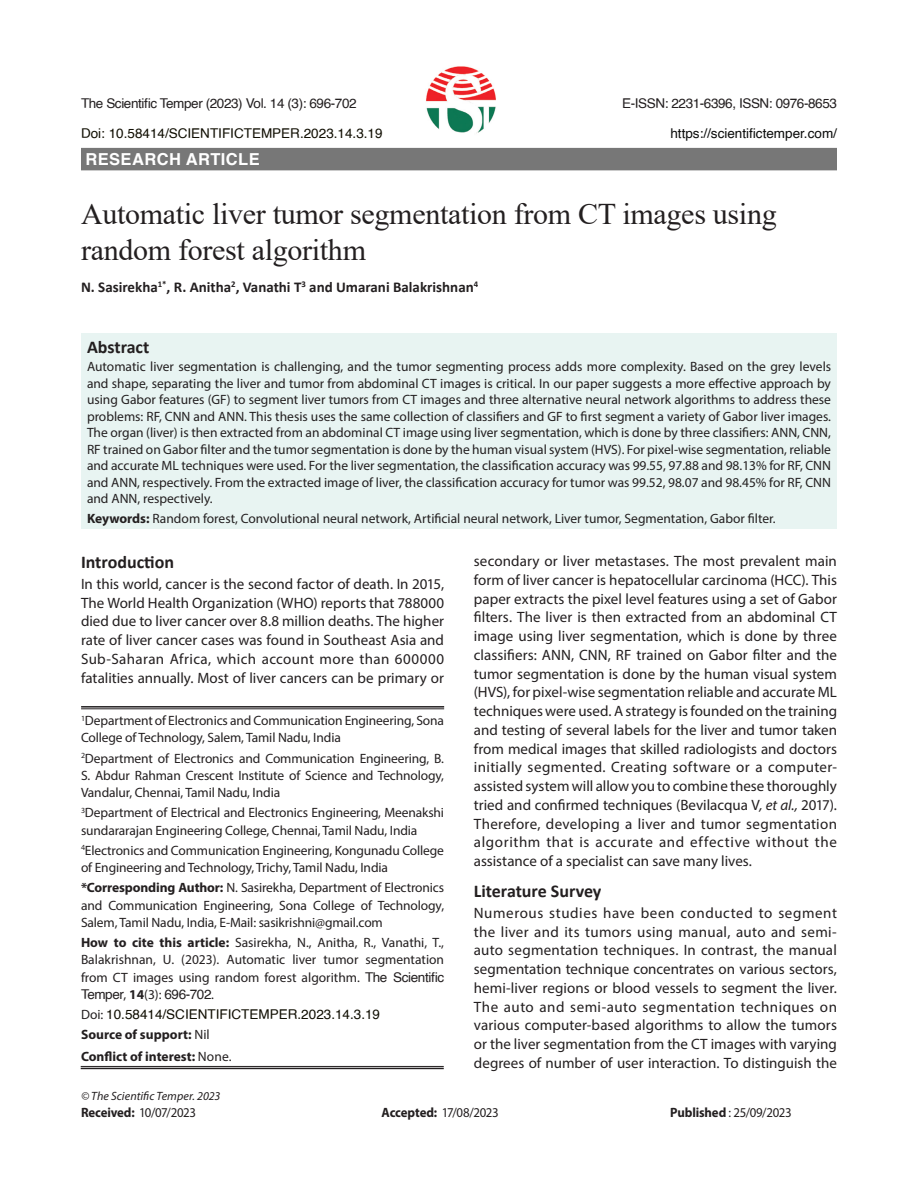
<style>
.page{position:relative;width:918px;height:1188px;background:#fff}
.page>*{position:absolute;margin:0;border:0;box-sizing:border-box;transform-origin:0 0}
.article_head{font:30px/36px "Times New Roman";letter-spacing:-.01em;color:#231f20}
.Sub-Head-1{font:700 18px "Calibri";color:#231f20}
.Subject{font:700 16.5px "Helvetica";letter-spacing:.025em;color:#fff}
.Body_flush{font:15px/18.8px "Myriad Pro";color:#231f20;text-align:justify}
.author{font:700 15px "Calibri";color:#231f20}
.Abstract{font:13.5px/16.5px "Myriad Pro";color:#231f20;text-align:justify}
.affiliation{font:13.5px/17.2px "Myriad Pro";letter-spacing:-.01em;color:#231f20}
.Running_Head{font:13.5px "Helvetica";letter-spacing:-.03em;color:#231f20}
.ref{font:13.5px "Myriad Pro";letter-spacing:-.025em;color:#231f20;scale:.95 1}
.affiliation-2{font:700 13.5px "Myriad Pro";color:#231f20}
.affiliation-3{font:13.5px "Helvetica";color:#100e02}
.Running_Head-2{font:13.5px "Helvetica";color:#100e02}
.Running_Head-3{font:13.5px "Helvetica";color:#0a0b0a}
.Bottom_1st_page{font:italic 12px "Myriad Pro";letter-spacing:.005em;color:#231f20}
.s1{font-weight:700}
.s2{font-family:"Helvetica"}
.s3{font-family:"Myriad Pro";color:#231f20}
.s4{font-weight:400}
.s5{font-style:italic}
</style>
<div class="page">
<div style="left:81px;top:333px;width:756px;height:196px;background:#e8f4f2"></div>
<div style="left:81px;top:148px;width:756px;height:22px;background:#777"></div>
<hr style="left:81px;top:706px;width:363px;height:2px;background:#231f20">
<hr style="left:81px;top:709px;width:363px;height:1px;background:#231f20">
<hr style="left:81px;top:1066px;width:363px;height:1px;background:#231f20">
<hr style="left:81px;top:1068px;width:363px;height:1px;background:#231f20">
<img style="left:426px;top:66px;width:70px;height:68px">
<p class="Running_Head" style="left:81px;top:92px;width:277px">The Scientific Temper (2023) Vol. 14 (3): 696-702</p>
<p class="Running_Head" style="left:622px;top:92px;width:216px">E-ISSN: 2231-6396, ISSN: 0976-8653</p>
<p class="Running_Head-2" style="left:81px;top:122px;width:303px">Doi: 10.58414/SCIENTIFICTEMPER.2023.14.3.19</p>
<p class="Running_Head-3" style="left:670px;top:122px;width:168px">https://scientifictemper.com/</p>
<p class="Subject" style="left:86px;top:146px;width:176px">RESEARCH ARTICLE</p>
<p class="article_head" style="left:81px;top:195px;width:697px">Automatic liver tumor segmentation from CT images using random forest algorithm</p>
<p class="author" style="left:81px;top:276px;width:399px">N. Sasirekha<sup>1*</sup>, R. Anitha<sup>2</sup>, Vanathi T<sup>3</sup> and Umarani Balakrishnan<sup>4</sup></p>
<p class="Sub-Head-1" style="left:87px;top:334px;width:64px">Abstract</p>
<p class="Abstract" style="left:87px;top:358px;width:746px">Automatic liver segmentation is challenging, and the tumor segmenting process adds more complexity. Based on the grey levels and shape, separating the liver and tumor from abdominal CT images is critical. In our paper suggests a more effective approach by using Gabor features (GF) to segment liver tumors from CT images and three alternative neural network algorithms to address these problems: RF, CNN and ANN. This thesis uses the same collection of classifiers and GF to first segment a variety of Gabor liver images.<br>The organ (liver) is then extracted from an abdominal CT image using liver segmentation, which is done by three classifiers: ANN, CNN, RF trained on Gabor filter and the tumor segmentation is done by the human visual system (HVS). For pixel-wise segmentation, reliable and accurate ML techniques were used. For the liver segmentation, the classification accuracy was 99.55, 97.88 and 98.13% for RF, CNN and ANN, respectively. From the extracted image of liver, the classification accuracy for tumor was 99.52, 98.07 and 98.45% for RF, CNN and ANN, respectively.</p>
<p class="Abstract" style="left:87px;top:510px;width:690px"><span class="s1">Keywords:</span> Random forest, Convolutional neural network, Artificial neural network, Liver tumor, Segmentation, Gabor filter.</p>
<p class="Sub-Head-1" style="left:81px;top:549px;width:95px">Introduction</p>
<p class="Body_flush" style="left:81px;top:574px;width:365px">In this world, cancer is the second factor of death. In 2015, The World Health Organization (WHO) reports that 788000 died due to liver cancer over 8.8 million deaths. The higher rate of liver cancer cases was found in Southeast Asia and Sub-Saharan Africa, which account more than 600000 fatalities annually. Most of liver cancers can be primary or</p>
<p class="affiliation" style="left:81px;top:712px;width:365px"><sup>1</sup>Department of Electronics and Communication Engineering, Sona<br>College of Technology, Salem, Tamil Nadu, India</p>
<p class="affiliation" style="left:81px;top:749px;width:365px;text-align:justify"><sup>2</sup>Department of Electronics and Communication Engineering, B.<br>S. Abdur Rahman Crescent Institute of Science and Technology, Vandalur, Chennai, Tamil Nadu, India</p>
<p class="affiliation" style="left:81px;top:804px;width:365px"><sup>3</sup>Department of Electrical and Electronics Engineering, Meenakshi sundararajan Engineering College, Chennai, Tamil Nadu, India</p>
<p class="affiliation" style="left:81px;top:842px;width:365px"><sup>4</sup>Electronics and Communication Engineering, Kongunadu College of Engineering and Technology, Trichy, Tamil Nadu, India</p>
<p class="affiliation" style="left:81px;top:879px;width:365px;text-align:justify"><span class="s1">*Corresponding Author:</span> N. Sasirekha, Department of Electronics and Communication Engineering, Sona College of Technology, Salem, Tamil Nadu, India, E-Mail: sasikrishni@gmail.com</p>
<p class="affiliation" style="left:81px;top:934px;width:365px;text-align:justify"><span class="s1">How to cite this article:</span> Sasirekha, N., Anitha, R., Vanathi, T., Balakrishnan, U. (2023). Automatic liver tumor segmentation from CT images using random forest algorithm. <span class="s2">The Scientific Temper</span>, <span class="s1">14</span>(3): <span class="s2">696-702</span>.</p>
<p class="affiliation-3" style="left:81px;top:1004px;width:301px"><span class="s3">Doi:</span> 10.58414/SCIENTIFICTEMPER.2023.14.3.19</p>
<p class="affiliation-2" style="left:81px;top:1026px;width:130px">Source of support: <span class="s4">Nil</span></p>
<p class="affiliation-2" style="left:81px;top:1048px;width:152px">Conflict of interest: <span class="s4">None.</span></p>
<p class="Body_flush" style="left:474px;top:551px;width:365px">secondary or liver metastases. The most prevalent main form of liver cancer is hepatocellular carcinoma (HCC). This paper extracts the pixel level features using a set of Gabor filters. The liver is then extracted from an abdominal CT image using liver segmentation, which is done by three classifiers: ANN, CNN, RF trained on Gabor filter and the tumor segmentation is done by the human visual system (HVS), for pixel-wise segmentation reliable and accurate ML techniques were used. A strategy is founded on the training and testing of several labels for the liver and tumor taken from medical images that skilled radiologists and doctors initially segmented. Creating software or a computer&shy;assisted system will allow you to combine these thoroughly tried and confirmed techniques (Bevilacqua V<span class="s5">, et al.,</span> 2017).<br>Therefore, developing a liver and tumor segmentation algorithm that is accurate and effective without the assistance of a specialist can save many lives.</p>
<p class="Sub-Head-1" style="left:474px;top:878px;width:129px">Literature Survey</p>
<p class="Body_flush" style="left:474px;top:903px;width:365px">Numerous studies have been conducted to segment the liver and its tumors using manual, auto and semi&shy;auto segmentation techniques. In contrast, the manual segmentation technique concentrates on various sectors, hemi-liver regions or blood vessels to segment the liver.<br>The auto and semi-auto segmentation techniques on various computer-based algorithms to allow the tumors or the liver segmentation from the CT images with varying degrees of number of user interaction. To distinguish the</p>
<p class="Bottom_1st_page" style="left:81px;top:1089px;width:141px">© The Scientific Temper. 2023</p>
<p class="ref" style="left:81px;top:1104px;width:123px"><span class="s1">Received:</span> 10/07/2023</p>
<p class="ref" style="left:382px;top:1104px;width:125px"><span class="s1">Accepted:</span> 17/08/2023</p>
<p class="ref" style="left:670px;top:1104px;width:129px"><span class="s1">Published</span> : 25/09/2023</p>
</div>
